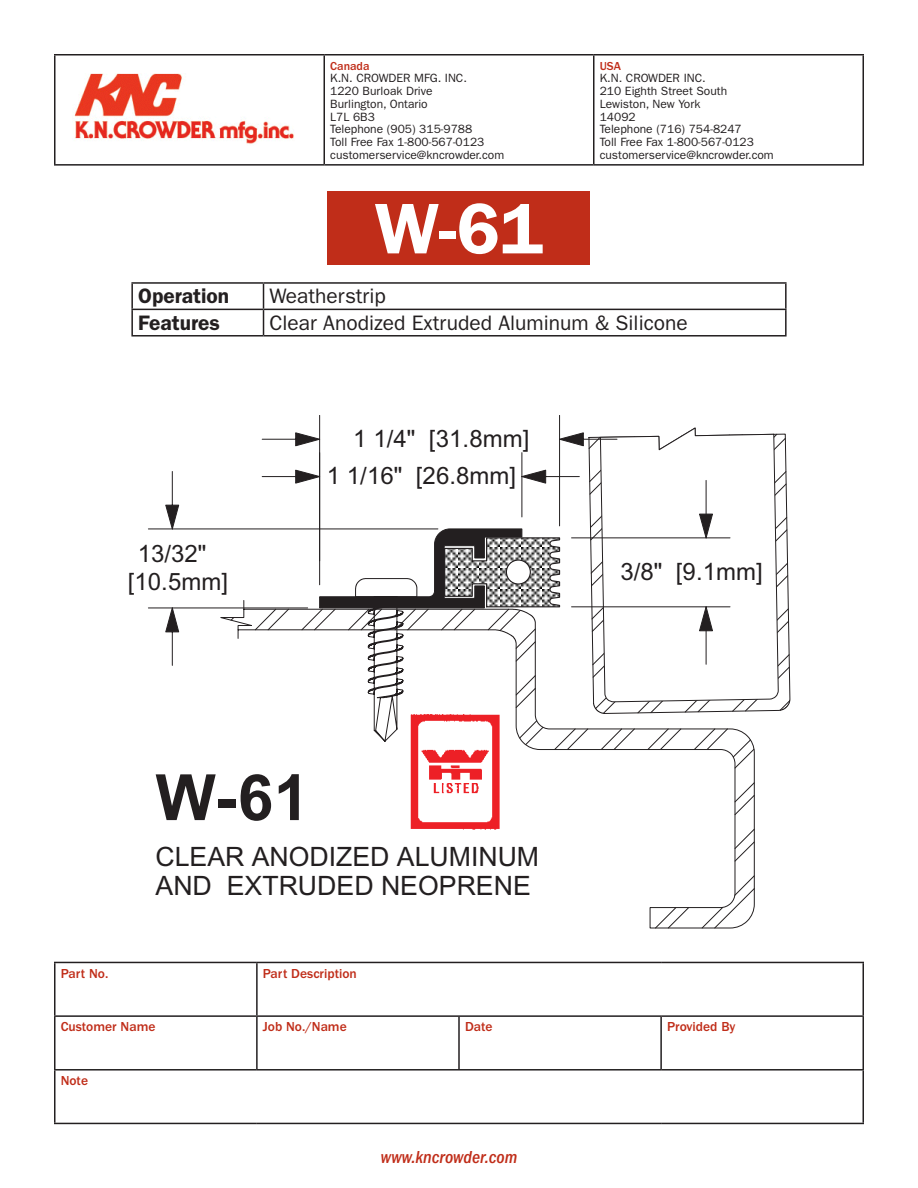
<style>
.page{position:relative;width:918px;height:1188px;background:#fff}
.page>*{position:absolute;margin:0;border:0;box-sizing:border-box;transform-origin:0 0}
.t1{font:600 72px "ITC Franklin Gothic Std";color:#fff}
.t2{font:700 63.9px "Arial";color:#231f20}
.t3{font:26.7px/29.2px "Arial";color:#231f20}
.t4{font:24px/27.6px "Arial";letter-spacing:.005em;color:#231f20;text-align:center}
.t5{font:21px "ITC Franklin Gothic Std";color:#231f20}
.t6{font:600 21px "ITC Franklin Gothic Std";color:#231f20}
.t7{font:italic 500 condensed 18px "ITC Franklin Gothic Std";color:#c02d19}
.t8{font:500 13.5px "ITC Franklin Gothic Std";color:#c02d19}
.t9{font:12px/12.8px "ITC Franklin Gothic Std";color:#231f20}
.t10{font:500 12px "ITC Franklin Gothic Std";color:#c02d19}
</style>
<div class="page">
<hr style="left:54px;top:962px;width:203px;height:1px;background:#231f20">
<hr style="left:54px;top:963px;width:2px;height:52px;background:#231f20">
<hr style="left:257px;top:962px;width:202px;height:1px;background:#231f20">
<hr style="left:256px;top:963px;width:2px;height:52px;background:#231f20">
<hr style="left:459px;top:962px;width:202px;height:1px;background:#231f20">
<hr style="left:661px;top:962px;width:203px;height:1px;background:#231f20">
<hr style="left:862px;top:963px;width:2px;height:52px;background:#231f20">
<hr style="left:54px;top:1015px;width:203px;height:2px;background:#231f20">
<hr style="left:54px;top:1017px;width:2px;height:52px;background:#231f20">
<hr style="left:257px;top:1015px;width:202px;height:2px;background:#231f20">
<hr style="left:256px;top:1017px;width:2px;height:52px;background:#231f20">
<hr style="left:459px;top:1015px;width:202px;height:2px;background:#231f20">
<hr style="left:458px;top:1017px;width:2px;height:52px;background:#231f20">
<hr style="left:661px;top:1015px;width:203px;height:2px;background:#231f20">
<hr style="left:660px;top:1017px;width:2px;height:52px;background:#231f20">
<hr style="left:862px;top:1017px;width:2px;height:52px;background:#231f20">
<hr style="left:54px;top:1069px;width:203px;height:2px;background:#231f20">
<hr style="left:54px;top:1071px;width:2px;height:52px;background:#231f20">
<hr style="left:257px;top:1069px;width:202px;height:2px;background:#231f20">
<hr style="left:459px;top:1069px;width:202px;height:2px;background:#231f20">
<hr style="left:661px;top:1069px;width:203px;height:2px;background:#231f20">
<hr style="left:862px;top:1071px;width:2px;height:52px;background:#231f20">
<hr style="left:54px;top:1123px;width:203px;height:1px;background:#231f20">
<hr style="left:257px;top:1123px;width:202px;height:1px;background:#231f20">
<hr style="left:459px;top:1123px;width:202px;height:1px;background:#231f20">
<hr style="left:661px;top:1123px;width:203px;height:1px;background:#231f20">
<hr style="left:54px;top:54px;width:270px;height:2px;background:#231f20">
<hr style="left:54px;top:56px;width:2px;height:108px;background:#231f20">
<hr style="left:324px;top:54px;width:270px;height:2px;background:#231f20">
<hr style="left:324px;top:56px;width:1px;height:108px;background:#231f20">
<hr style="left:594px;top:54px;width:270px;height:2px;background:#231f20">
<hr style="left:593px;top:56px;width:1px;height:108px;background:#231f20">
<hr style="left:862px;top:56px;width:2px;height:108px;background:#231f20">
<hr style="left:54px;top:164px;width:270px;height:2px;background:#231f20">
<hr style="left:324px;top:164px;width:270px;height:2px;background:#231f20">
<hr style="left:594px;top:164px;width:270px;height:2px;background:#231f20">
<img style="left:74px;top:73px;width:220px;height:71px">
<div style="left:328px;top:191px;width:262px;height:74px;background:#c02d19"></div>
<hr style="left:131px;top:282px;width:133px;height:2px;background:#231f20">
<hr style="left:131px;top:284px;width:2px;height:25px;background:#231f20">
<hr style="left:264px;top:282px;width:523px;height:2px;background:#231f20">
<hr style="left:785px;top:284px;width:2px;height:25px;background:#231f20">
<hr style="left:131px;top:309px;width:133px;height:1px;background:#231f20">
<hr style="left:131px;top:310px;width:2px;height:25px;background:#231f20">
<hr style="left:264px;top:309px;width:523px;height:1px;background:#231f20">
<svg style="left:263px;top:284px;width:1px;height:51px"></svg>
<hr style="left:785px;top:310px;width:2px;height:25px;background:#231f20">
<hr style="left:131px;top:335px;width:133px;height:2px;background:#231f20">
<hr style="left:264px;top:335px;width:523px;height:2px;background:#231f20">
<svg style="left:756px;top:433px;width:34px;height:279px"></svg>
<svg style="left:755px;top:433px;width:24px;height:269px"></svg>
<div style="left:663px;top:558px;width:100px;height:28px;background:#fff"></div>
<svg style="left:219px;top:415px;width:536px;height:513px"></svg>
<svg style="left:262px;top:432px;width:58px;height:14px"></svg>
<svg style="left:559px;top:432px;width:58px;height:14px"></svg>
<div style="left:353px;top:425px;width:63px;height:28px;background:#fff"></div>
<div style="left:427px;top:425px;width:13px;height:28px;background:#fff"></div>
<div style="left:429px;top:425px;width:101px;height:28px;background:#fff"></div>
<hr style="left:148px;top:529px;width:290px;height:1px;background:#231f20">
<hr style="left:148px;top:608px;width:160px;height:1px;background:#231f20">
<svg style="left:165px;top:471px;width:14px;height:58px"></svg>
<svg style="left:165px;top:608px;width:14px;height:58px"></svg>
<div style="left:128px;top:569px;width:100px;height:27px;background:#fff"></div>
<hr style="left:319px;top:453px;width:1px;height:108px;background:#231f20">
<hr style="left:522px;top:453px;width:1px;height:64px;background:#231f20">
<svg style="left:262px;top:470px;width:57px;height:13px"></svg>
<svg style="left:522px;top:470px;width:58px;height:13px"></svg>
<div style="left:327px;top:463px;width:75px;height:27px;background:#fff"></div>
<div style="left:415px;top:463px;width:13px;height:27px;background:#fff"></div>
<div style="left:416px;top:463px;width:100px;height:27px;background:#fff"></div>
<svg style="left:319px;top:529px;width:242px;height:213px"></svg>
<img style="left:406px;top:708px;width:96px;height:124px">
<p class="t10" style="left:330px;top:59px;width:41px">Canada</p>
<p class="t9" style="left:330px;top:72px;width:176px">K.N. CROWDER MFG. INC.<br>1220 Burloak Drive<br>Burlington, Ontario<br>L7L 6B3<br>Telephone (905) 315-9788<br>Toll Free Fax 1-800-567-0123 customerservice@kncrowder.com</p>
<p class="t1" style="left:375px;top:186px;width:170px">W-61</p>
<p class="t10" style="left:600px;top:59px;width:23px">USA</p>
<p class="t9" style="left:600px;top:72px;width:176px">K.N. CROWDER INC.<br>210 Eighth Street South<br>Lewiston, New York<br>14092<br>Telephone (716) 754-8247<br>Toll Free Fax 1-800-567-0123 customerservice@kncrowder.com</p>
<p class="t6" style="left:138px;top:284px;width:93px">Operation</p>
<p class="t5" style="left:270px;top:284px;width:118px">Weatherstrip</p>
<p class="t6" style="left:138px;top:310px;width:83px">Features</p>
<p class="t5" style="left:270px;top:311px;width:420px">Clear Anodized Extruded Aluminum &amp; Silicone</p>
<p class="t4" style="left:353px;top:425px;width:178px">1 1/4" [31.8mm]</p>
<p class="t4" style="left:128px;top:540px;width:102px">13/32" [10.5mm]</p>
<p class="t4" style="left:327px;top:462px;width:191px">1 1/16" [26.8mm]</p>
<p class="t2" style="left:156px;top:760px;width:155px">W-61</p>
<p class="t3" style="left:156px;top:842px;width:385px">CLEAR ANODIZED ALUMINUM<br>AND EXTRUDED NEOPRENE</p>
<p class="t8" style="left:61px;top:966px;width:49px">Part No.</p>
<p class="t8" style="left:263px;top:966px;width:95px">Part Description</p>
<p class="t4" style="left:620px;top:558px;width:144px">3/8" [9.1mm]</p>
<p class="t8" style="left:61px;top:1019px;width:96px">Customer Name</p>
<p class="t8" style="left:263px;top:1019px;width:85px">Job No./Name</p>
<p class="t8" style="left:465px;top:1019px;width:29px">Date</p>
<p class="t8" style="left:667px;top:1019px;width:70px">Provided By</p>
<p class="t8" style="left:61px;top:1073px;width:29px">Note</p>
<h3 class="t7" style="left:381px;top:1147px;width:138px">www.kncrowder.com</h3>
</div>
